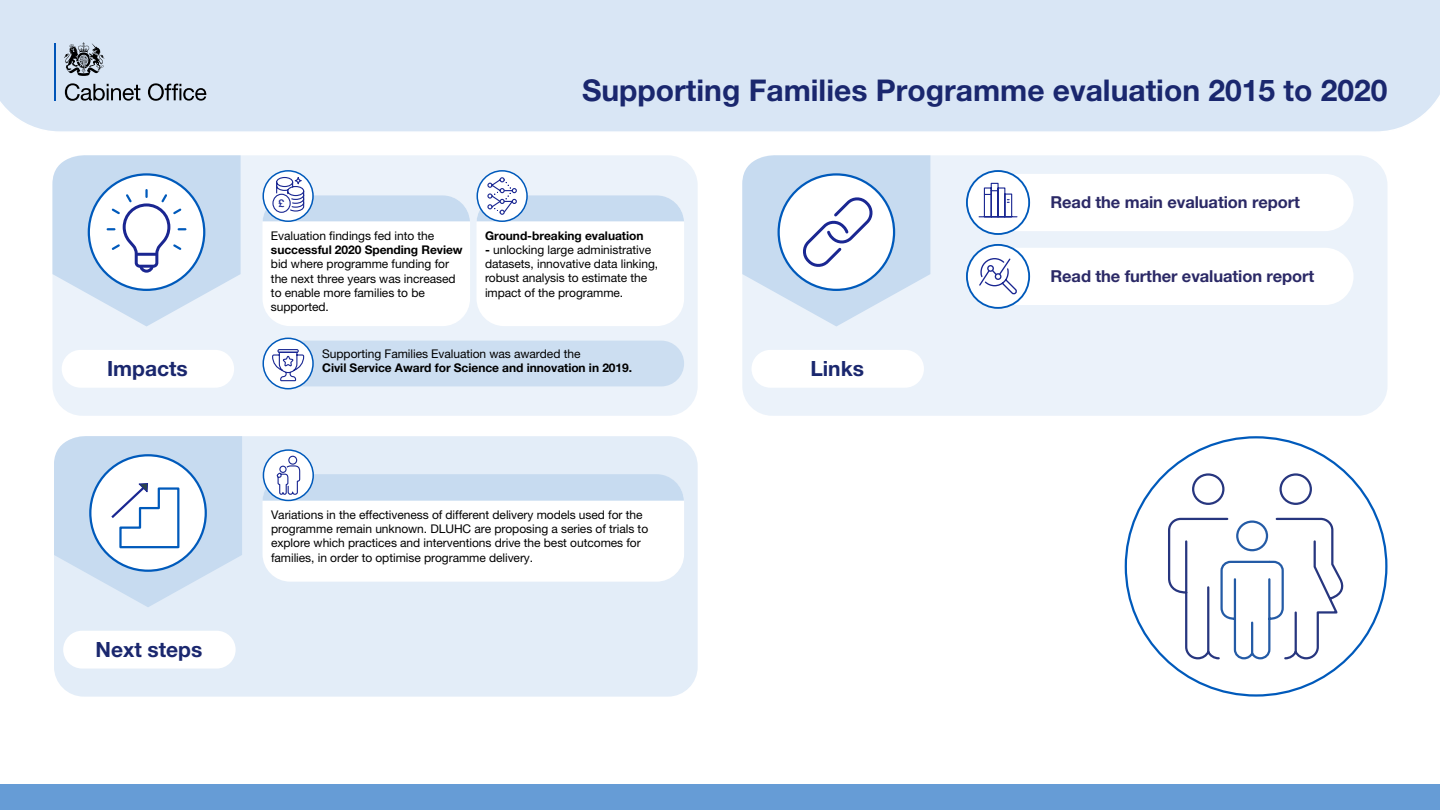
<style>
.page{position:relative;width:1440px;height:810px;background:#fff}
.page>*{position:absolute;margin:0;border:0;box-sizing:border-box;transform-origin:0 0}
.t1{font:700 30px "Helvetica Neue LT Pro";color:#1a276e}
.t2{font:700 21px "Helvetica Neue LT Pro";color:#1a276e}
.t3{font:700 16.5px "Helvetica Neue LT Pro";letter-spacing:-.005em;color:#2b2966}
.t4{font:12px/14.2px "Helvetica Neue LT Pro";letter-spacing:-.005em;color:#000}
.t5{font:700 12px "Helvetica Neue LT Pro";letter-spacing:-.005em;color:#000}
.t6{font:500 10.5px "Helvetica Neue LT Pro";color:#1a2792}
.s1{font-weight:700}
</style>
<div class="page">
<div style="left:0;top:0;width:1440px;height:132px;background:#d9e6f5"></div>
<div style="left:53px;top:155px;width:645px;height:261px;background:#ebf2fa;border-radius:30px"></div>
<div style="left:742px;top:155px;width:645px;height:261px;background:#ebf2fa;border-radius:30px"></div>
<div style="left:54px;top:436px;width:644px;height:261px;background:#e3edf8;border-radius:30px"></div>
<div style="left:62px;top:350px;width:172px;height:38px;background:#fff;border-radius:19px"></div>
<div style="left:752px;top:350px;width:172px;height:38px;background:#fff;border-radius:19px"></div>
<div style="left:63px;top:631px;width:173px;height:38px;background:#fff;border-radius:19px"></div>
<div style="left:268px;top:341px;width:416px;height:45px;background:#ccdef1;border-radius:23px"></div>
<div style="left:973px;top:174px;width:381px;height:57px;background:#fff;border-radius:29px"></div>
<div style="left:973px;top:248px;width:381px;height:57px;background:#fff;border-radius:29px"></div>
<div style="left:0;top:785px;width:1440px;height:25px;background:#669cd6"></div>
<div style="left:262px;top:195px;width:208px;height:131px;background:#fff;border-radius:28px"></div>
<div style="left:477px;top:195px;width:207px;height:131px;background:#fff;border-radius:28px"></div>
<div style="left:263px;top:475px;width:421px;height:107px;background:#fff;border-radius:28px"></div>
<svg style="left:53px;top:155px;width:188px;height:171px"></svg>
<svg style="left:263px;top:171px;width:50px;height:50px"></svg>
<div style="left:262px;top:170px;width:52px;height:52px;border:2px solid #005abb;border-radius:50%"></div>
<svg style="left:263px;top:176px;width:207px;height:45px"></svg>
<div style="left:295px;top:177px;width:7px;height:7px;border:1px solid #1a2792;border-radius:50%"></div>
<svg style="left:477px;top:171px;width:50px;height:50px"></svg>
<div style="left:477px;top:170px;width:51px;height:52px;border:2px solid #005abb;border-radius:50%"></div>
<svg style="left:477px;top:177px;width:207px;height:44px"></svg>
<svg style="left:263px;top:338px;width:50px;height:51px"></svg>
<div style="left:262px;top:338px;width:52px;height:51px;border:2px solid #005abb;border-radius:50%"></div>
<svg style="left:271px;top:348px;width:34px;height:34px"></svg>
<svg style="left:263px;top:450px;width:50px;height:50px"></svg>
<svg style="left:262px;top:455px;width:422px;height:46px"></svg>
<svg style="left:54px;top:436px;width:188px;height:171px"></svg>
<div style="left:967px;top:171px;width:62px;height:63px;background:#fff;border-radius:50%"></div>
<div style="left:966px;top:170px;width:64px;height:65px;border:2px solid #005abb;border-radius:50%"></div>
<svg style="left:978px;top:182px;width:40px;height:36px"></svg>
<div style="left:967px;top:245px;width:62px;height:63px;background:#fff;border-radius:50%"></div>
<div style="left:966px;top:244px;width:64px;height:65px;border:2px solid #005abb;border-radius:50%"></div>
<svg style="left:979px;top:258px;width:38px;height:37px"></svg>
<div style="left:995px;top:273px;width:6px;height:7px;border:1px solid #1a2691;border-radius:50%"></div>
<svg style="left:742px;top:155px;width:188px;height:171px"></svg>
<svg style="left:1167px;top:472px;width:177px;height:189px"></svg>
<hr style="left:54px;top:43px;width:2px;height:57px;background:#0055b8">
<svg style="left:65px;top:83px;width:75px;height:18px"></svg>
<svg style="left:148px;top:83px;width:58px;height:18px"></svg>
<svg style="left:64px;top:43px;width:41px;height:33px"></svg>
<h1 class="t1" style="left:582px;top:72px;width:807px">Supporting Families Programme evaluation 2015 to 2020</h1>
<p class="t6" style="left:279px;top:197px;width:7px">£</p>
<p class="t4" style="left:271px;top:228px;width:165px">Evaluation findings fed into the</p>
<p class="t5" style="left:271px;top:242px;width:193px">successful 2020 Spending Review</p>
<p class="t4" style="left:271px;top:257px;width:186px">bid where programme funding for the next three years was increased to enable more families to be supported.</p>
<p class="t5" style="left:485px;top:228px;width:160px">Ground-breaking evaluation</p>
<p class="t4" style="left:485px;top:242px;width:175px"><span class="s1">-</span> unlocking large administrative datasets, innovative data linking, robust analysis to estimate the impact of the programme.</p>
<h3 class="t3" style="left:1050px;top:192px;width:251px">Read the main evaluation report</h3>
<h3 class="t3" style="left:1050px;top:266px;width:266px">Read the further evaluation report</h3>
<p class="t4" style="left:322px;top:346px;width:260px">Supporting Families Evaluation was awarded the</p>
<p class="t5" style="left:322px;top:360px;width:311px">Civil Service Award for Science and innovation in 2019.</p>
<h2 class="t2" style="left:107px;top:356px;width:82px">Impacts</h2>
<h2 class="t2" style="left:810px;top:356px;width:55px">Links</h2>
<h2 class="t2" style="left:95px;top:637px;width:108px">Next steps</h2>
<p class="t4" style="left:271px;top:507px;width:379px">Variations in the effectiveness of different delivery models used for the programme remain unknown. DLUHC are proposing a series of trials to explore which practices and interventions drive the best outcomes for families, in order to optimise programme delivery.</p>
</div>
